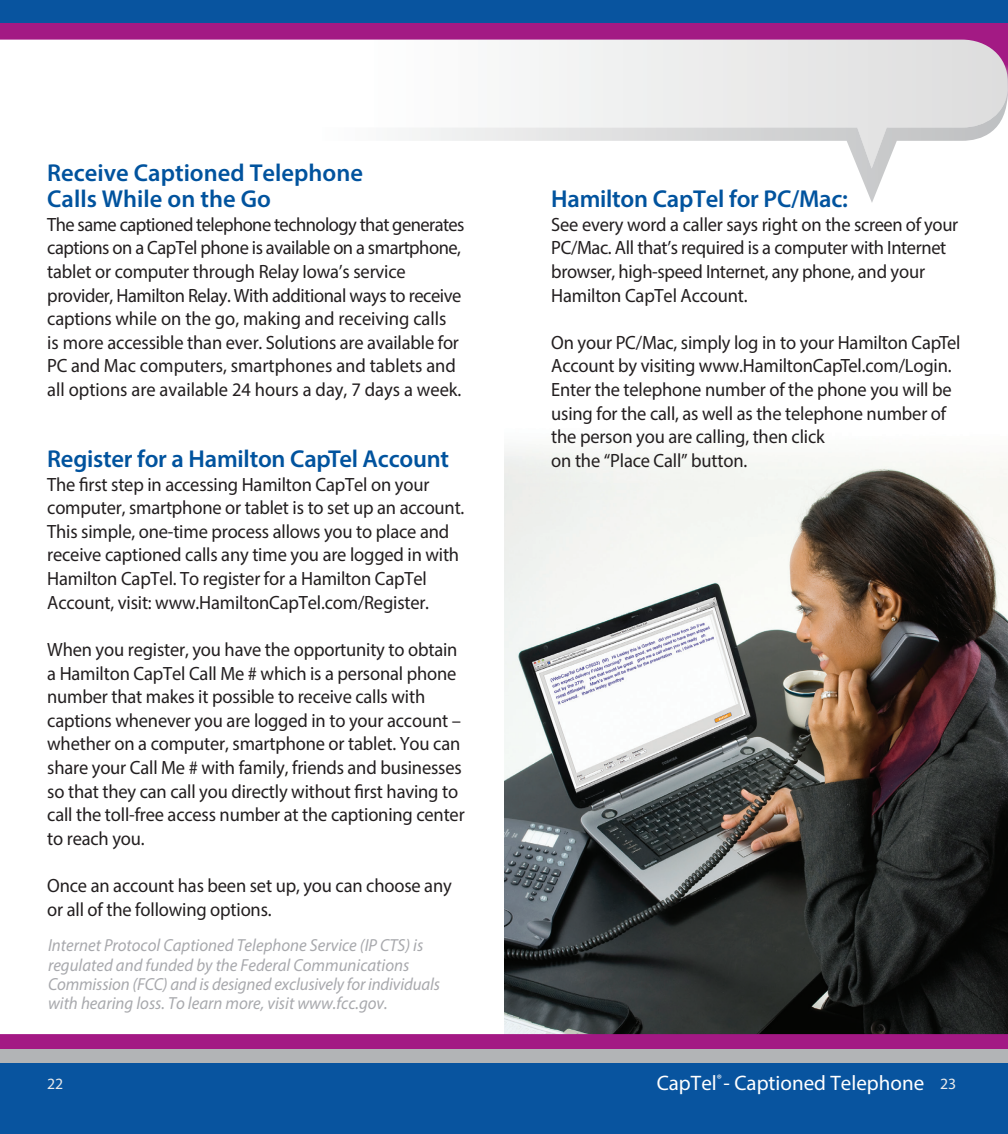
<style>
.page{position:relative;width:1008px;height:1134px;background:#fff}
.page>*{position:absolute;margin:0;border:0;box-sizing:border-box;transform-origin:0 0}
.t1{font:600 24.5px/26.2px "Myriad Pro";letter-spacing:-.01em;color:#01539e}
.t2{font:21px "Myriad Pro";color:#fff}
.t3{font:19.25px/23.6px "Myriad Pro";letter-spacing:-.01em;color:#231f20;scale:.96 1}
.t4{font:italic 17.5px/19.2px "Myriad Pro";color:#a8a9ad;scale:.96 1}
.t5{font:15.75px "Myriad Pro";color:#e9eaeb}
</style>
<div class="page">
<img style="left:505px;top:448px;width:503px;height:586px">
<div style="left:0;top:1034px;width:1008px;height:15px;background:#a31984"></div>
<div style="left:0;top:1049px;width:1008px;height:33px;background:#b2b4b6"></div>
<div style="left:0;top:1064px;width:1008px;height:70px;background:#08549f"></div>
<div style="left:0;top:0;width:1008px;height:71px;background:#08549f"></div>
<div style="left:0;top:24px;width:1008px;height:93px;background:linear-gradient(to right,#a31a84,#a31a84)"></div>
<svg style="left:0;top:40px;width:1008px;height:77px"></svg>
<svg style="left:316px;top:91px;width:692px;height:112px"></svg>
<p class="t1" style="left:47px;top:159px;width:317px">Receive Captioned Telephone<br>Calls While on the Go</p>
<p class="t3" style="left:47px;top:212px;width:436px">The same captioned telephone technology that generates captions on a CapTel phone is available on a smartphone, tablet or computer through Relay Iowa’s service provider, Hamilton Relay. With additional ways to receive captions while on the go, making and receiving calls<br>is more accessible than ever. Solutions are available for PC and Mac computers, smartphones and tablets and all options are available 24 hours a day, 7 days a week.</p>
<p class="t1" style="left:47px;top:445px;width:403px">Register for a Hamilton CapTel Account</p>
<p class="t3" style="left:47px;top:472px;width:436px">The first step in accessing Hamilton CapTel on your computer, smartphone or tablet is to set up an account.<br>This simple, one-time process allows you to place and receive captioned calls any time you are logged in with Hamilton CapTel. To register for a Hamilton CapTel Account, visit: www.HamiltonCapTel.com/Register.</p>
<p class="t3" style="left:47px;top:637px;width:436px">When you register, you have the opportunity to obtain a Hamilton CapTel Call Me # which is a personal phone number that makes it possible to receive calls with captions whenever you are logged in to your account – whether on a computer, smartphone or tablet. You can share your Call Me # with family, friends and businesses so that they can call you directly without first having to call the toll-free access number at the captioning center to reach you.</p>
<p class="t3" style="left:47px;top:874px;width:423px">Once an account has been set up, you can choose any or all of the following options.</p>
<p class="t4" style="left:48px;top:936px;width:410px">Internet Protocol Captioned Telephone Service (IP CTS) is regulated and funded by the Federal Communications Commission (FCC) and is designed exclusively for individuals with hearing loss. To learn more, visit www.fcc.gov.</p>
<p class="t1" style="left:551px;top:185px;width:298px">Hamilton CapTel for PC/Mac:</p>
<p class="t3" style="left:551px;top:212px;width:425px">See every word a caller says right on the screen of your PC/Mac. All that’s required is a computer with Internet browser, high-speed Internet, any phone, and your Hamilton CapTel Account.</p>
<p class="t3" style="left:551px;top:330px;width:428px">On your PC/Mac, simply log in to your Hamilton CapTel Account by visiting www.HamiltonCapTel.com/Login.<br>Enter the telephone number of the phone you will be using for the call, as well as the telephone number of the person you are calling, then click<br>on the “Place Call” button.</p>
<p class="t2" style="left:657px;top:1070px;width:269px">CapTel<sup>®</sup> - Captioned Telephone</p>
<p class="t5" style="left:47px;top:1074px;width:18px">22</p>
<p class="t5" style="left:940px;top:1074px;width:18px">23</p>
</div>
